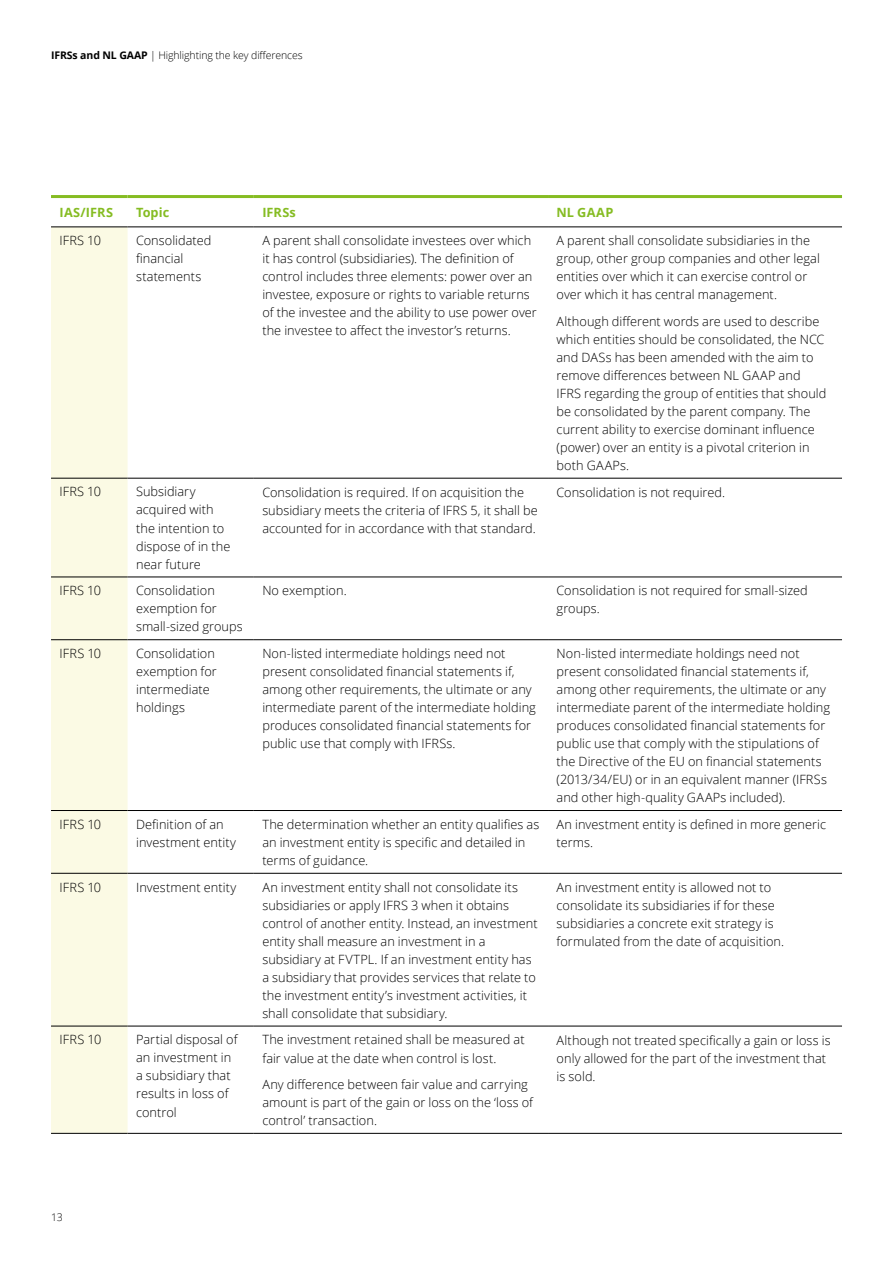
<style>
.page{position:relative;width:893px;height:1263px;background:#fff}
.page>*{position:absolute;margin:0;border:0;box-sizing:border-box;transform-origin:0 0}
.t1{font:300 12.75px/18px "Open Sans";letter-spacing:.005em;color:#000}
.t2{font:700 12.75px "Open Sans";letter-spacing:.005em;color:#85bc22}
.t3{font:300 10.5px "Open Sans";letter-spacing:-.01em;color:#000}
.s1{font-weight:700}
</style>
<div class="page">
<svg style="left:128px;top:198px;width:714px;height:1px"></svg>
<div style="left:51px;top:227px;width:77px;height:906px;background:#fbfae4"></div>
<hr style="left:51px;top:478px;width:77px;height:1px;background:#000">
<hr style="left:128px;top:478px;width:126px;height:1px;background:#000">
<hr style="left:254px;top:478px;width:294px;height:1px;background:#000">
<hr style="left:548px;top:478px;width:294px;height:1px;background:#000">
<hr style="left:51px;top:577px;width:77px;height:1px;background:#000">
<hr style="left:128px;top:577px;width:126px;height:1px;background:#000">
<hr style="left:254px;top:577px;width:294px;height:1px;background:#000">
<hr style="left:548px;top:577px;width:294px;height:1px;background:#000">
<hr style="left:51px;top:639px;width:77px;height:1px;background:#000">
<hr style="left:128px;top:639px;width:126px;height:1px;background:#000">
<hr style="left:254px;top:639px;width:294px;height:1px;background:#000">
<hr style="left:548px;top:639px;width:294px;height:1px;background:#000">
<hr style="left:51px;top:810px;width:77px;height:1px;background:#000">
<hr style="left:128px;top:810px;width:126px;height:1px;background:#000">
<hr style="left:254px;top:810px;width:294px;height:1px;background:#000">
<hr style="left:548px;top:810px;width:294px;height:1px;background:#000">
<hr style="left:51px;top:873px;width:77px;height:1px;background:#000">
<hr style="left:128px;top:873px;width:126px;height:1px;background:#000">
<hr style="left:254px;top:873px;width:294px;height:1px;background:#000">
<hr style="left:548px;top:873px;width:294px;height:1px;background:#000">
<hr style="left:51px;top:1026px;width:77px;height:1px;background:#000">
<hr style="left:128px;top:1026px;width:126px;height:1px;background:#000">
<hr style="left:254px;top:1026px;width:294px;height:1px;background:#000">
<hr style="left:548px;top:1026px;width:294px;height:1px;background:#000">
<hr style="left:51px;top:1133px;width:77px;height:1px;background:#000">
<hr style="left:128px;top:1133px;width:126px;height:1px;background:#000">
<hr style="left:254px;top:1133px;width:294px;height:1px;background:#000">
<hr style="left:548px;top:1133px;width:294px;height:1px;background:#000">
<hr style="left:51px;top:226px;width:77px;height:1px;background:#000">
<hr style="left:128px;top:226px;width:126px;height:1px;background:#000">
<hr style="left:254px;top:226px;width:294px;height:1px;background:#000">
<hr style="left:548px;top:226px;width:294px;height:1px;background:#000">
<hr style="left:51px;top:195px;width:77px;height:3px;background:#85bc22">
<hr style="left:128px;top:195px;width:126px;height:3px;background:#85bc22">
<hr style="left:254px;top:195px;width:294px;height:3px;background:#85bc22">
<hr style="left:548px;top:195px;width:294px;height:3px;background:#85bc22">
<p class="t3" style="left:51px;top:48px;width:253px"><span class="s1">IFRSs and NL GAAP</span> | Highlighting the key differences</p>
<p class="t2" style="left:60px;top:203px;width:55px">IAS/IFRS</p>
<p class="t2" style="left:136px;top:203px;width:35px">Topic</p>
<p class="t2" style="left:262px;top:203px;width:35px">IFRSs</p>
<p class="t2" style="left:556px;top:203px;width:58px">NL GAAP</p>
<p class="t1" style="left:60px;top:231px;width:43px">IFRS 10</p>
<p class="t1" style="left:136px;top:231px;width:77px">Consolidated financial statements</p>
<p class="t1" style="left:262px;top:231px;width:276px">A parent shall consolidate investees over which it has control (subsidiaries). The definition of control includes three elements: power over an investee, exposure or rights to variable returns of the investee and the ability to use power over the investee to affect the investor’s returns.</p>
<p class="t1" style="left:556px;top:231px;width:265px">A parent shall consolidate subsidiaries in the group, other group companies and other legal entities over which it can exercise control or over which it has central management.</p>
<p class="t1" style="left:556px;top:312px;width:271px">Although different words are used to describe which entities should be consolidated, the NCC and DASs has been amended with the aim to remove differences between NL GAAP and IFRS regarding the group of entities that should be consolidated by the parent company. The current ability to exercise dominant influence (power) over an entity is a pivotal criterion in both GAAPs.</p>
<p class="t1" style="left:60px;top:482px;width:43px">IFRS 10</p>
<p class="t1" style="left:136px;top:482px;width:96px">Subsidiary acquired with the intention to dispose of in the near future</p>
<p class="t1" style="left:262px;top:482px;width:277px">Consolidation is required. If on acquisition the subsidiary meets the criteria of IFRS 5, it shall be accounted for in accordance with that standard.</p>
<p class="t1" style="left:557px;top:482px;width:170px">Consolidation is not required.</p>
<p class="t1" style="left:60px;top:581px;width:43px">IFRS 10</p>
<p class="t1" style="left:136px;top:581px;width:108px">Consolidation exemption for small-sized groups</p>
<p class="t1" style="left:262px;top:581px;width:86px">No exemption.</p>
<p class="t1" style="left:557px;top:581px;width:253px">Consolidation is not required for small-sized groups.</p>
<p class="t1" style="left:60px;top:644px;width:43px">IFRS 10</p>
<p class="t1" style="left:136px;top:644px;width:82px">Consolidation exemption for intermediate holdings</p>
<p class="t1" style="left:262px;top:644px;width:275px">Non-listed intermediate holdings need not present consolidated financial statements if, among other requirements, the ultimate or any intermediate parent of the intermediate holding produces consolidated financial statements for public use that comply with IFRSs.</p>
<p class="t1" style="left:557px;top:644px;width:275px">Non-listed intermediate holdings need not present consolidated financial statements if, among other requirements, the ultimate or any intermediate parent of the intermediate holding produces consolidated financial statements for public use that comply with the stipulations of the Directive of the EU on financial statements (2013/34/EU) or in an equivalent manner (IFRSs and other high-quality GAAPs included).</p>
<p class="t1" style="left:60px;top:815px;width:43px">IFRS 10</p>
<p class="t1" style="left:136px;top:815px;width:102px">Definition of an investment entity</p>
<p class="t1" style="left:262px;top:815px;width:278px">The determination whether an entity qualifies as an investment entity is specific and detailed in terms of guidance.</p>
<p class="t1" style="left:557px;top:815px;width:271px">An investment entity is defined in more generic terms.</p>
<p class="t1" style="left:60px;top:878px;width:43px">IFRS 10</p>
<p class="t1" style="left:136px;top:878px;width:102px">Investment entity</p>
<p class="t1" style="left:262px;top:878px;width:277px">An investment entity shall not consolidate its subsidiaries or apply IFRS 3 when it obtains control of another entity. Instead, an investment entity shall measure an investment in a subsidiary at FVTPL. If an investment entity has a subsidiary that provides services that relate to the investment entity’s investment activities, it shall consolidate that subsidiary.</p>
<p class="t1" style="left:557px;top:878px;width:229px">An investment entity is allowed not to consolidate its subsidiaries if for these subsidiaries a concrete exit strategy is formulated from the date of acquisition.</p>
<p class="t1" style="left:60px;top:1030px;width:43px">IFRS 10</p>
<p class="t1" style="left:136px;top:1030px;width:103px">Partial disposal of an investment in a subsidiary that results in loss of control</p>
<p class="t1" style="left:262px;top:1030px;width:264px">The investment retained shall be measured at fair value at the date when control is lost.</p>
<p class="t1" style="left:557px;top:1030px;width:276px">Although not treated specifically a gain or loss is only allowed for the part of the investment that is sold.</p>
<p class="t1" style="left:262px;top:1075px;width:272px">Any difference between fair value and carrying amount is part of the gain or loss on the ‘loss of control’ transaction.</p>
<p class="t3" style="left:51px;top:1210px;width:13px">13</p>
</div>
